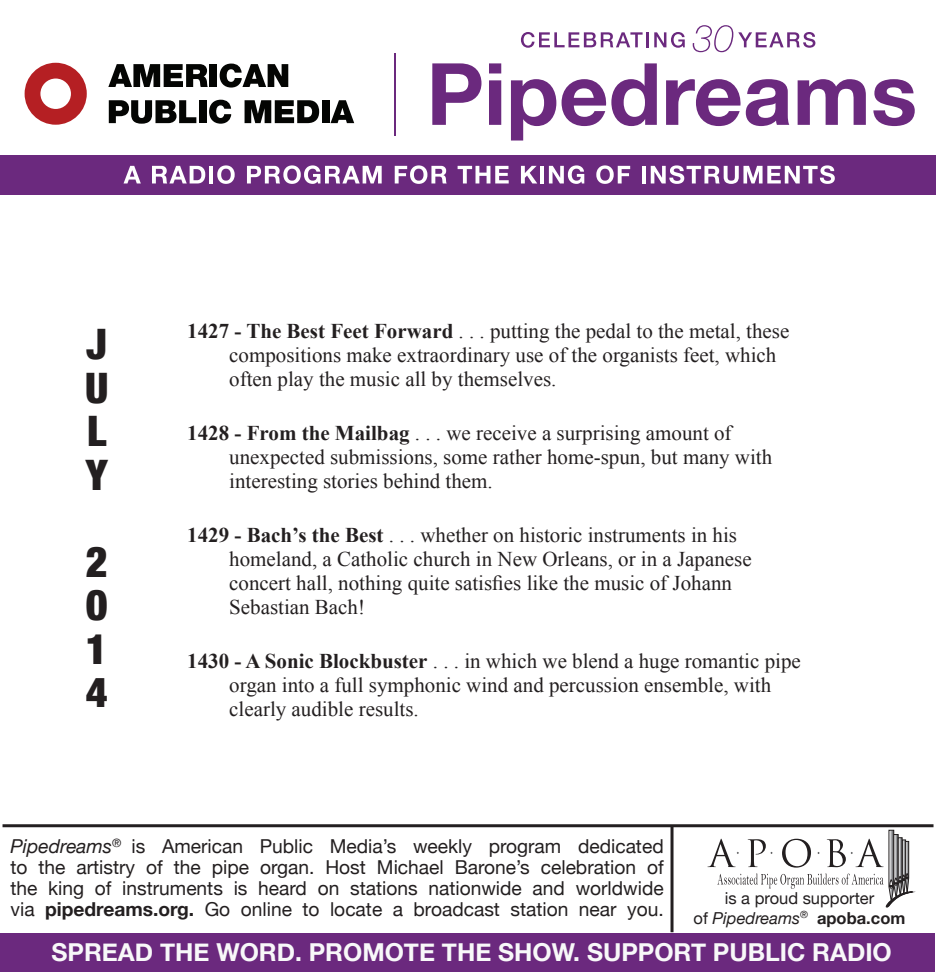
<style>
.page{position:relative;width:936px;height:972px;background:#fff}
.page>*{position:absolute;margin:0;border:0;box-sizing:border-box;transform-origin:0 0}
.t1{font:900 condensed 42px "Helvetica Neue";color:#231f20}
.t2{font:700 24.6px "Helvetica Neue";color:#f8f8f9}
.Short_Form_4{font:21px/24px "Times New Roman";color:#231f20}
.t3{font:19.2px/21px "Helvetica Neue";color:#231f20;text-align:justify}
.t4{font:italic 16.5px "Helvetica Neue";color:#231f20}
.t5{font:16.5px "Helvetica Neue";color:#231f20}
.s1{font-weight:700}
.s2{font-style:italic}
.s3{font-style:normal}
.s4{font-weight:700;font-style:normal}
</style>
<div class="page">
<div style="left:1px;top:933px;width:934px;height:39px;background:#6b297e"></div>
<hr style="left:3px;top:824px;width:931px;height:3px;background:#231f20">
<hr style="left:671px;top:826px;width:3px;height:106px;background:#231f20">
<svg style="left:708px;top:830px;width:205px;height:78px"></svg>
<svg style="left:108px;top:64px;width:100px;height:23px"></svg>
<div style="left:210px;top:64px;width:7px;height:23px;background:#040503"></div>
<svg style="left:220px;top:64px;width:68px;height:24px"></svg>
<svg style="left:109px;top:100px;width:87px;height:24px"></svg>
<div style="left:199px;top:100px;width:7px;height:23px;background:#040503"></div>
<svg style="left:209px;top:100px;width:22px;height:24px"></svg>
<svg style="left:245px;top:100px;width:74px;height:23px"></svg>
<div style="left:322px;top:100px;width:7px;height:23px;background:#040503"></div>
<svg style="left:331px;top:100px;width:23px;height:23px"></svg>
<svg style="left:25px;top:63px;width:62px;height:62px"></svg>
<hr style="left:394px;top:54px;width:2px;height:82px;background:#6b297e">
<svg style="left:432px;top:63px;width:49px;height:62px"></svg>
<svg style="left:489px;top:63px;width:12px;height:62px"></svg>
<svg style="left:511px;top:79px;width:45px;height:62px"></svg>
<svg style="left:562px;top:63px;width:95px;height:63px"></svg>
<svg style="left:666px;top:79px;width:123px;height:47px"></svg>
<svg style="left:798px;top:79px;width:68px;height:46px"></svg>
<svg style="left:873px;top:79px;width:42px;height:47px"></svg>
<div style="left:0;top:155px;width:936px;height:40px;background:#6b297e"></div>
<svg style="left:124px;top:166px;width:17px;height:17px"></svg>
<svg style="left:152px;top:166px;width:53px;height:17px"></svg>
<hr style="left:209px;top:166px;width:4px;height:17px;background:#fff">
<svg style="left:217px;top:165px;width:18px;height:19px"></svg>
<svg style="left:247px;top:165px;width:135px;height:19px"></svg>
<svg style="left:395px;top:165px;width:52px;height:19px"></svg>
<svg style="left:458px;top:166px;width:51px;height:17px"></svg>
<svg style="left:521px;top:166px;width:16px;height:17px"></svg>
<hr style="left:540px;top:166px;width:4px;height:17px;background:#fff">
<svg style="left:549px;top:165px;width:35px;height:19px"></svg>
<svg style="left:596px;top:165px;width:34px;height:19px"></svg>
<hr style="left:642px;top:166px;width:4px;height:17px;background:#fff">
<svg style="left:651px;top:165px;width:184px;height:19px"></svg>
<svg style="left:521px;top:32px;width:122px;height:16px"></svg>
<hr style="left:646px;top:32px;width:3px;height:15px;background:#6b297e">
<svg style="left:654px;top:32px;width:31px;height:16px"></svg>
<svg style="left:693px;top:25px;width:122px;height:27px"></svg>
<p class="t1" style="left:87px;top:310px;width:22px">J</p>
<p class="t1" style="left:85px;top:353px;width:25px">U</p>
<p class="t1" style="left:87px;top:397px;width:21px">L</p>
<p class="t1" style="left:86px;top:440px;width:23px">Y</p>
<p class="t1" style="left:86px;top:527px;width:23px">2</p>
<p class="t1" style="left:86px;top:571px;width:23px">0</p>
<p class="t1" style="left:86px;top:614px;width:23px">1</p>
<p class="t1" style="left:86px;top:658px;width:23px">4</p>
<p class="Short_Form_4" style="left:229px;top:318px;width:562px;text-indent:-42px"><span class="s1">1427 - The Best Feet Forward</span> . . . putting the pedal to the metal, these compositions make extraordinary use of the organists feet, which often play the music all by themselves.</p>
<p class="Short_Form_4" style="left:229px;top:420px;width:545px;text-indent:-42px"><span class="s1">1428 - From the Mailbag</span> . . . we receive a surprising amount of unexpected submissions, some rather home-spun, but many with interesting stories behind them.</p>
<p class="Short_Form_4" style="left:229px;top:522px;width:524px;text-indent:-42px"><span class="s1">1429 - Bach’s the Best</span> . . . whether on historic instruments in his homeland, a Catholic church in New Orleans, or in a Japanese concert hall, nothing quite satisfies like the music of Johann Sebastian Bach!</p>
<p class="Short_Form_4" style="left:229px;top:648px;width:573px;text-indent:-42px"><span class="s1">1430 - A Sonic Blockbuster</span> . . . in which we blend a huge romantic pipe organ into a full symphonic wind and percussion ensemble, with clearly audible results.</p>
<p class="t3" style="left:10px;top:837px;width:655px"><span class="s2">Pipedreams</span><sup>®</sup> is American Public Media’s weekly program dedicated to the artistry of the pipe organ. Host Michael Barone’s celebration of the king of instruments is heard on stations nationwide and worldwide via <span class="s1">pipedreams.org.</span> Go online to locate a broadcast station near you.</p>
<p class="t5" style="left:725px;top:887px;width:151px">is a proud supporter</p>
<p class="t4" style="left:694px;top:906px;width:213px"><span class="s3">of</span> Pipedreams<sup>®</sup> <span class="s4">apoba.com</span></p>
<p class="t2" style="left:52px;top:933px;width:842px">SPREAD THE WORD. PROMOTE THE SHOW. SUPPORT PUBLIC RADIO</p>
</div>
